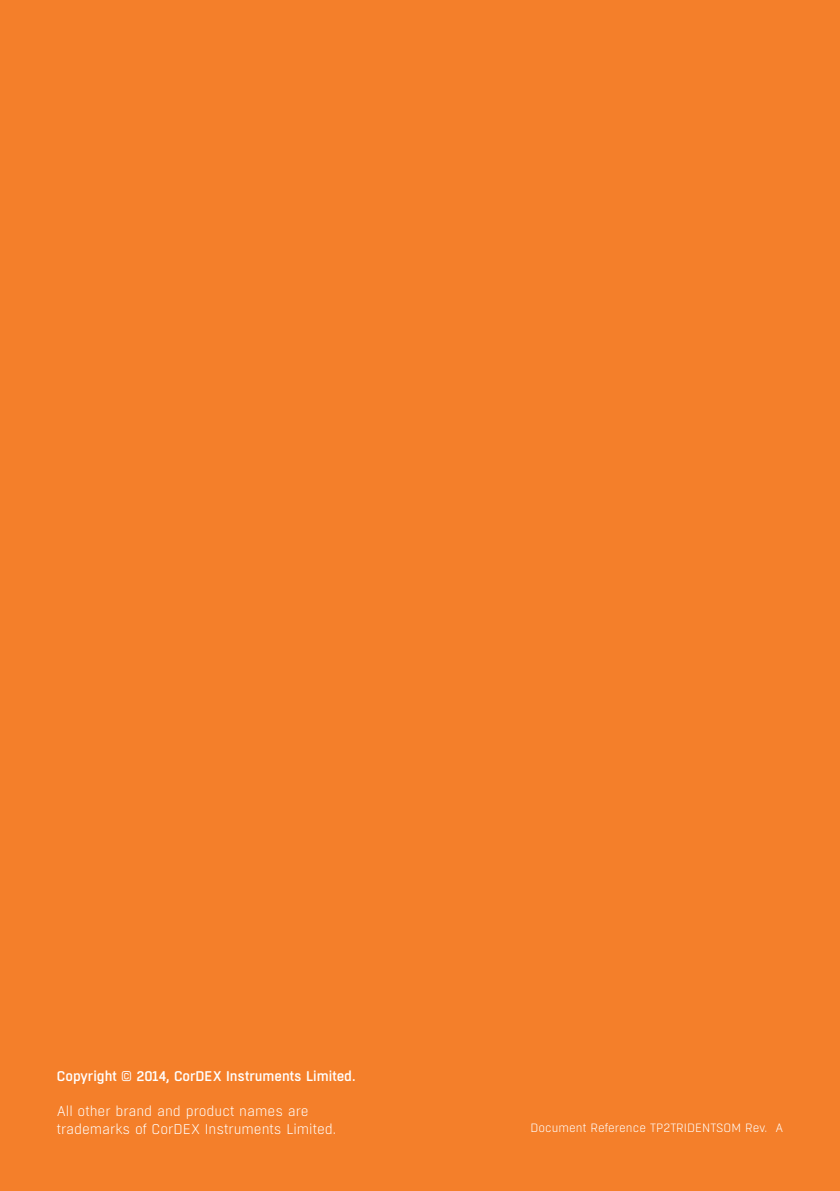
<style>
.page{position:relative;width:840px;height:1191px;background:#fff}
.page>*{position:absolute;margin:0;border:0;box-sizing:border-box;transform-origin:0 0}
.t1{font:300 14px/18px "Boxed";color:#fff}
.t2{font:500 14px "Boxed";color:#fff}
.t3{font:300 12px "Boxed";color:#fff}
</style>
<div class="page">
<div style="left:0;top:0;width:839px;height:1191px;background:#f47f2a"></div>
<p class="t2" style="left:57px;top:1067px;width:300px">Copyright © 2014, CorDEX Instruments Limited.</p>
<p class="t1" style="left:57px;top:1102px;width:281px">All other brand and product names are trademarks of CorDEX Instruments Limited.</p>
<p class="t3" style="left:530px;top:1120px;width:254px">Document Reference TP2TRIDENTSOM Rev. A</p>
</div>
